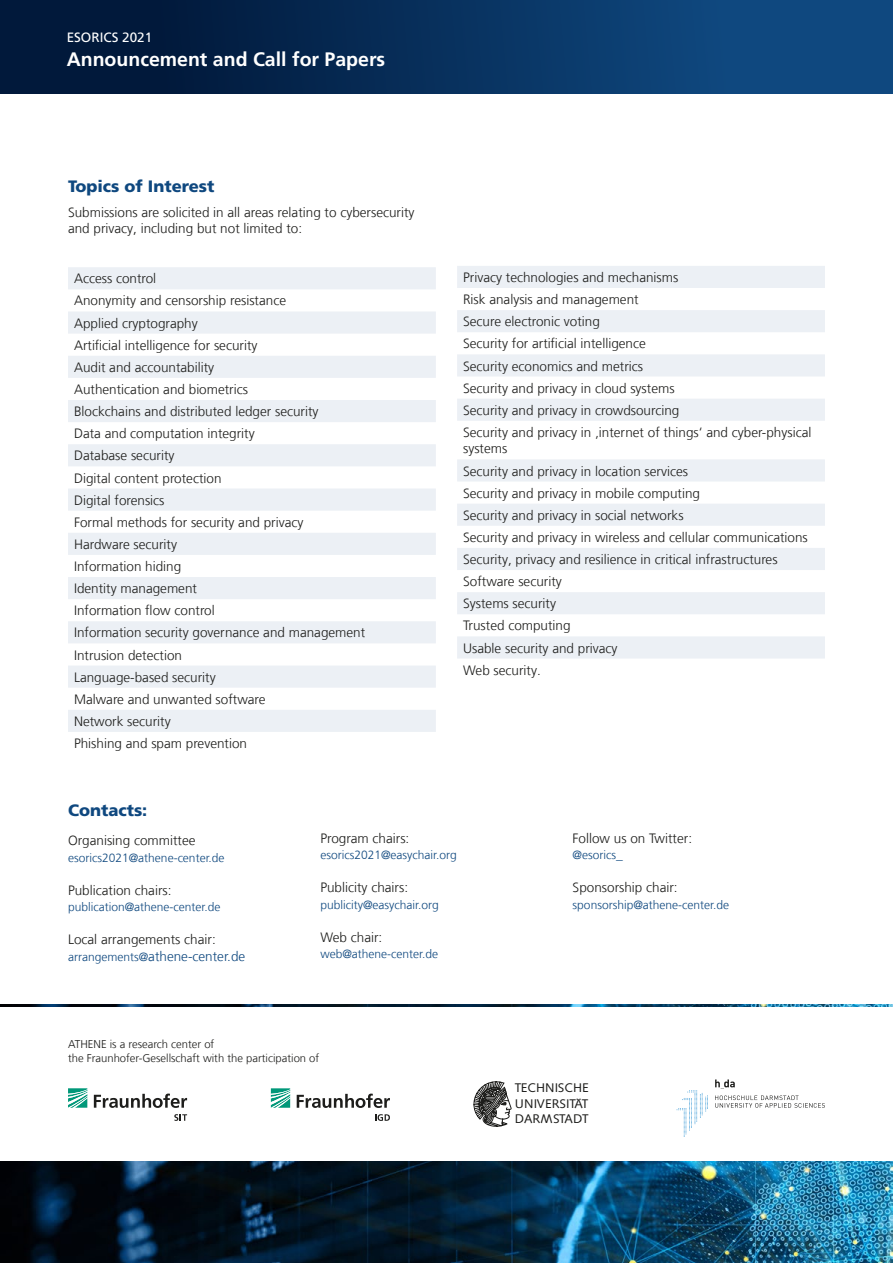
<style>
.page{position:relative;width:893px;height:1263px;background:#fff}
.page>*{position:absolute;margin:0;border:0;box-sizing:border-box;transform-origin:0 0}
.t1{font:700 19.5px "Frutiger LT Com";color:#fff}
.t2{font:900 16.5px "Frutiger LT Com";color:#0f487f}
.t3{font:300 13.5px/16.5px "Frutiger LT Com";color:#1d1d1b}
.t4{font:300 13.5px "Frutiger LT Com";color:#0f487f}
.t5{font:13.5px "Frutiger LT Com";color:#fff}
.t6{font:13.05px/15.6px "Saxony";color:#1d1d1b;text-align:justify}
.t7{font:300 12px "Frutiger LT Com";color:#0f487f}
.t8{font:300 11.25px/13.5px "Frutiger LT Com";color:#1d1d1b}
.s1{font-size:12px}
.s2{font-size:13.5px}
</style>
<div class="page">
<img style="left:0;top:1162px;width:893px;height:101px">
<img style="left:0;top:1005px;width:893px;height:1px">
<svg style="left:271px;top:1088px;width:19px;height:20px"></svg>
<svg style="left:297px;top:1093px;width:93px;height:15px"></svg>
<svg style="left:375px;top:1114px;width:15px;height:7px"></svg>
<svg style="left:68px;top:1088px;width:19px;height:20px"></svg>
<svg style="left:94px;top:1093px;width:93px;height:15px"></svg>
<svg style="left:174px;top:1114px;width:13px;height:7px"></svg>
<svg style="left:474px;top:1081px;width:38px;height:46px"></svg>
<svg style="left:676px;top:1090px;width:32px;height:47px"></svg>
<svg style="left:715px;top:1079px;width:20px;height:9px"></svg>
<svg style="left:715px;top:1095px;width:110px;height:13px"></svg>
<svg style="left:68px;top:267px;width:368px;height:465px;fill:#ecf0f5"></svg>
<svg style="left:457px;top:266px;width:368px;height:392px;fill:#f3f5f8"></svg>
<div style="left:0;top:0;width:893px;height:94px;background:linear-gradient(to right,#001231,#114f89)"></div>
<p class="t5" style="left:67px;top:30px;width:87px">ESORICS 2021</p>
<p class="t1" style="left:67px;top:47px;width:320px">Announcement and Call for Papers</p>
<p class="t2" style="left:68px;top:177px;width:148px">Topics of Interest</p>
<p class="t3" style="left:68px;top:204px;width:348px">Submissions are solicited in all areas relating to cybersecurity and privacy, including but not limited to:</p>
<p class="t3" style="left:74px;top:271px;width:84px">Access control</p>
<p class="t3" style="left:74px;top:293px;width:214px">Anonymity and censorship resistance</p>
<p class="t3" style="left:74px;top:315px;width:125px">Applied cryptography</p>
<p class="t3" style="left:74px;top:337px;width:185px">Artificial intelligence for security</p>
<p class="t3" style="left:74px;top:359px;width:142px">Audit and accountability</p>
<p class="t3" style="left:74px;top:381px;width:176px">Authentication and biometrics</p>
<p class="t3" style="left:74px;top:403px;width:246px">Blockchains and distributed ledger security</p>
<p class="t3" style="left:74px;top:425px;width:182px">Data and computation integrity</p>
<p class="t3" style="left:74px;top:448px;width:102px">Database security</p>
<p class="t3" style="left:74px;top:470px;width:149px">Digital content protection</p>
<p class="t3" style="left:74px;top:492px;width:92px">Digital forensics</p>
<p class="t3" style="left:74px;top:514px;width:231px">Formal methods for security and privacy</p>
<p class="t3" style="left:74px;top:536px;width:105px">Hardware security</p>
<p class="t3" style="left:74px;top:558px;width:109px">Information hiding</p>
<p class="t3" style="left:74px;top:580px;width:124px">Identity management</p>
<p class="t3" style="left:74px;top:602px;width:142px">Information flow control</p>
<p class="t3" style="left:74px;top:625px;width:293px">Information security governance and management</p>
<p class="t3" style="left:74px;top:647px;width:110px">Intrusion detection</p>
<p class="t3" style="left:74px;top:669px;width:143px">Language-based security</p>
<p class="t3" style="left:74px;top:691px;width:193px">Malware and unwanted software</p>
<p class="t3" style="left:74px;top:713px;width:98px">Network security</p>
<p class="t3" style="left:74px;top:735px;width:175px">Phishing and spam prevention</p>
<p class="t3" style="left:463px;top:269px;width:217px">Privacy technologies and mechanisms</p>
<p class="t3" style="left:463px;top:291px;width:177px">Risk analysis and management</p>
<p class="t3" style="left:463px;top:313px;width:138px">Secure electronic voting</p>
<p class="t3" style="left:463px;top:336px;width:184px">Security for artificial intelligence</p>
<p class="t3" style="left:463px;top:358px;width:181px">Security economics and metrics</p>
<p class="t3" style="left:463px;top:380px;width:213px">Security and privacy in cloud systems</p>
<p class="t3" style="left:463px;top:402px;width:218px">Security and privacy in crowdsourcing</p>
<p class="t3" style="left:463px;top:424px;width:350px">Security and privacy in ‚internet of things‘ and cyber-physical systems</p>
<p class="t3" style="left:463px;top:463px;width:226px">Security and privacy in location services</p>
<p class="t3" style="left:463px;top:485px;width:239px">Security and privacy in mobile computing</p>
<p class="t3" style="left:463px;top:507px;width:222px">Security and privacy in social networks</p>
<p class="t3" style="left:463px;top:529px;width:346px">Security and privacy in wireless and cellular communications</p>
<p class="t3" style="left:463px;top:551px;width:316px">Security, privacy and resilience in critical infrastructures</p>
<p class="t3" style="left:463px;top:573px;width:100px">Software security</p>
<p class="t3" style="left:463px;top:595px;width:94px">Systems security</p>
<p class="t3" style="left:463px;top:618px;width:109px">Trusted computing</p>
<p class="t3" style="left:463px;top:640px;width:156px">Usable security and privacy</p>
<p class="t3" style="left:463px;top:662px;width:79px">Web security.</p>
<p class="t2" style="left:68px;top:800px;width:81px">Contacts:</p>
<p class="t3" style="left:68px;top:832px;width:129px">Organising committee</p>
<p class="t7" style="left:68px;top:850px;width:158px">esorics2021@athene-center.de</p>
<p class="t3" style="left:68px;top:882px;width:105px">Publication chairs:</p>
<p class="t7" style="left:68px;top:900px;width:154px">publication@athene-center.de</p>
<p class="t3" style="left:68px;top:931px;width:149px">Local arrangements chair:</p>
<p class="t4" style="left:68px;top:948px;width:179px"><span class="s1">arrangements@</span>athene-center.de</p>
<p class="t3" style="left:320px;top:830px;width:91px">Program chairs:</p>
<p class="t7" style="left:320px;top:848px;width:138px">esorics2021@easychair.org</p>
<p class="t3" style="left:320px;top:879px;width:89px">Publicity chairs:</p>
<p class="t7" style="left:320px;top:898px;width:120px">publicity@easychair.org</p>
<p class="t3" style="left:320px;top:929px;width:64px">Web chair:</p>
<p class="t7" style="left:320px;top:947px;width:119px">web@athene-center.de</p>
<p class="t8" style="left:68px;top:1038px;width:253px">ATHENE is a research center of<br>the Fraunhofer-Gesellschaft with the participation of</p>
<p class="t3" style="left:573px;top:830px;width:121px">Follow us on Twitter:</p>
<p class="t7" style="left:573px;top:848px;width:52px">@esorics<span class="s2">_</span></p>
<p class="t3" style="left:573px;top:879px;width:107px">Sponsorship chair:</p>
<p class="t7" style="left:573px;top:898px;width:158px">sponsorship@athene-center.de</p>
<p class="t6" style="left:515px;top:1080px;width:75px">TECHNISCHE UNIVERSITÄT DARMSTADT</p>
</div>
